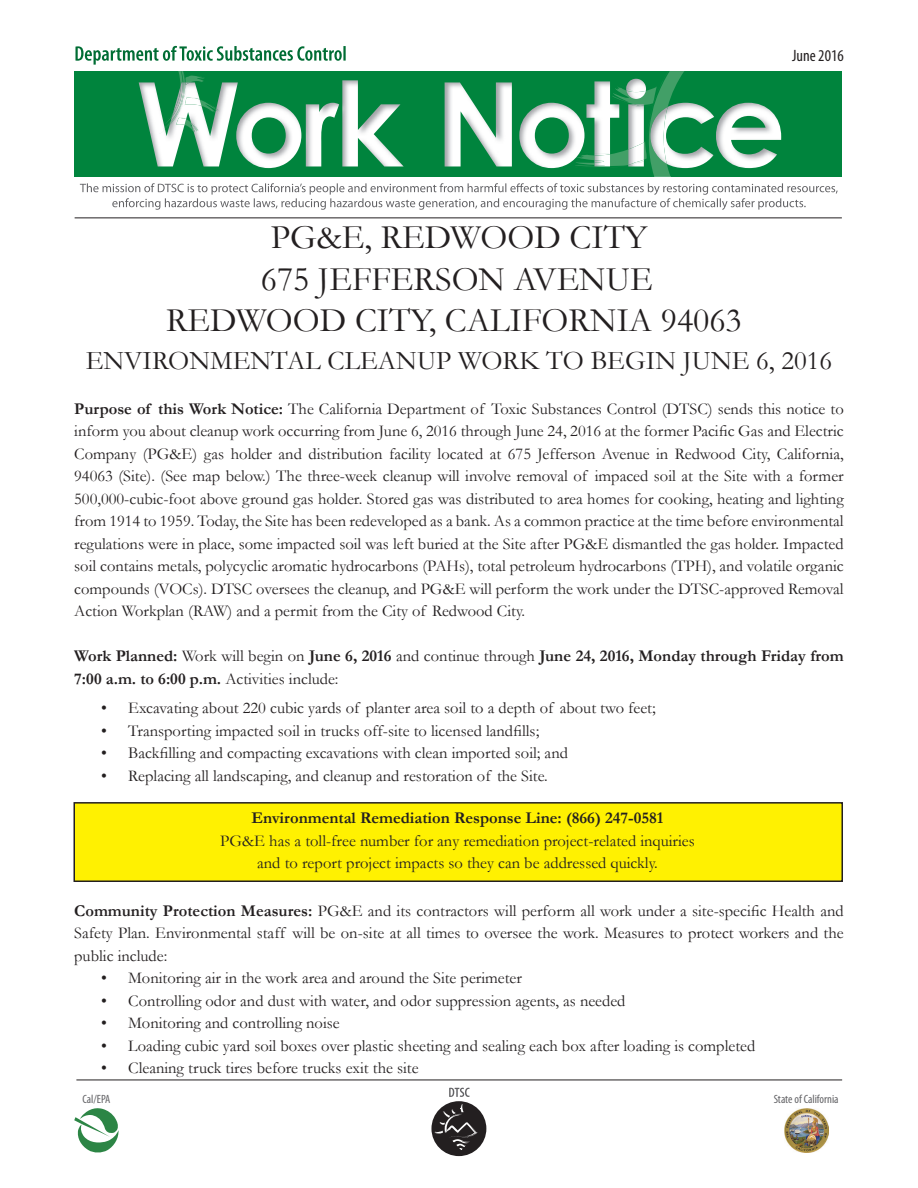
<style>
.page{position:relative;width:918px;height:1188px;background:#fff}
.page>*{position:absolute;margin:0;border:0;box-sizing:border-box;transform-origin:0 0}
.t1{font:34.5px/41.4px "Garamond";color:#231f20;text-align:center}
.t2{font:27px "Garamond";color:#231f20}
.t3{font:16.5px/22.5px "Garamond";color:#231f20;text-align:justify}
.t4{font:700 16.5px/22.5px "Garamond";color:#231f20}
.t5{font:condensed 16.5px "Myriad Pro";color:#231f20}
.t6{font:condensed 12px "Myriad Pro";color:#636366}
.s1{font-weight:700}
.s2{font-weight:400}
</style>
<div class="page">
<hr style="left:76px;top:1080px;width:766px;height:1px;background:#231f20">
<svg style="left:74px;top:1108px;width:45px;height:45px"></svg>
<img style="left:785px;top:1108px;width:43px;height:44px">
<div style="left:431px;top:1101px;width:55px;height:55px;background:#231f20;border-radius:50%"></div>
<svg style="left:434px;top:1103px;width:43px;height:47px"></svg>
<svg style="left:449px;top:1088px;width:21px;height:9px"></svg>
<svg style="left:75px;top:45px;width:767px;height:174px"></svg>
<div style="left:74px;top:803px;width:768px;height:78px;background:#fff101"></div>
<div style="left:74px;top:802px;width:769px;height:80px;border:2px solid #231f20"></div>
<p class="t5" style="left:792px;top:45px;width:53px">June 2016</p>
<h1 class="t1" style="left:166px;top:216px;width:577px">PG&amp;E, REDWOOD CITY<br>675 JEFFERSON AVENUE<br>REDWOOD CITY, CALIFORNIA 94063</h1>
<h2 class="t2" style="left:86px;top:342px;width:748px">ENVIRONMENTAL CLEANUP WORK TO BEGIN JUNE 6, 2016</h2>
<p class="t3" style="left:74px;top:397px;width:771px"><span class="s1">Purpose of this Work Notice:</span> The California Department of Toxic Substances Control (DTSC) sends this notice to inform you about cleanup work occurring from June 6, 2016 through June 24, 2016 at the former Pacific Gas and Electric Company (PG&amp;E) gas holder and distribution facility located at 675 Jefferson Avenue in Redwood City, California, 94063 (Site). (See map below.) The three-week cleanup will involve removal of impaced soil at the Site with a former 500,000-cubic-foot above ground gas holder. Stored gas was distributed to area homes for cooking, heating and lighting from 1914 to 1959. Today, the Site has been redeveloped as a bank. As a common practice at the time before environmental regulations were in place, some impacted soil was left buried at the Site after PG&amp;E dismantled the gas holder. Impacted soil contains metals, polycyclic aromatic hydrocarbons (PAHs), total petroleum hydrocarbons (TPH), and volatile organic compounds (VOCs). DTSC oversees the cleanup, and PG&amp;E will perform the work under the DTSC-approved Removal Action Workplan (RAW) and a permit from the City of Redwood City.</p>
<p class="t4" style="left:74px;top:645px;width:771px">Work Planned: <span class="s2">Work will begin on</span> June 6, 2016 <span class="s2">and continue through</span> June 24, 2016, Monday through Friday from<br>7:00 a.m. to 6:00 p.m. <span class="s2">Activities include:</span></p>
<p class="t3" style="left:101px;top:696px;width:556px">• Excavating about 220 cubic yards of planter area soil to a depth of about two feet;</p>
<p class="t3" style="left:101px;top:719px;width:440px">• Transporting impacted soil in trucks off-site to licensed landfills;</p>
<p class="t3" style="left:101px;top:741px;width:468px">• Backfilling and compacting excavations with clean imported soil; and</p>
<p class="t3" style="left:101px;top:764px;width:448px">• Replacing all landscaping, and cleanup and restoration of the Site.</p>
<p class="t4" style="left:252px;top:807px;width:413px">Environmental Remediation Response Line: (866) 247-0581</p>
<p class="t3" style="left:220px;top:829px;width:476px;text-align:center">PG&amp;E has a toll-free number for any remediation project-related inquiries and to report project impacts so they can be addressed quickly.</p>
<p class="t3" style="left:74px;top:899px;width:771px"><span class="s1">Community Protection Measures:</span> PG&amp;E and its contractors will perform all work under a site-specific Health and Safety Plan. Environmental staff will be on-site at all times to oversee the work. Measures to protect workers and the public include:</p>
<p class="t3" style="left:101px;top:966px;width:422px">• Monitoring air in the work area and around the Site perimeter</p>
<p class="t3" style="left:101px;top:989px;width:526px">• Controlling odor and dust with water, and odor suppression agents, as needed</p>
<p class="t3" style="left:101px;top:1011px;width:240px">• Monitoring and controlling noise</p>
<p class="t3" style="left:101px;top:1034px;width:656px">• Loading cubic yard soil boxes over plastic sheeting and sealing each box after loading is completed</p>
<p class="t3" style="left:101px;top:1056px;width:319px">• Cleaning truck tires before trucks exit the site</p>
<p class="t6" style="left:82px;top:1092px;width:29px">Cal/EPA</p>
<p class="t6" style="left:774px;top:1092px;width:66px">State of California</p>
</div>
